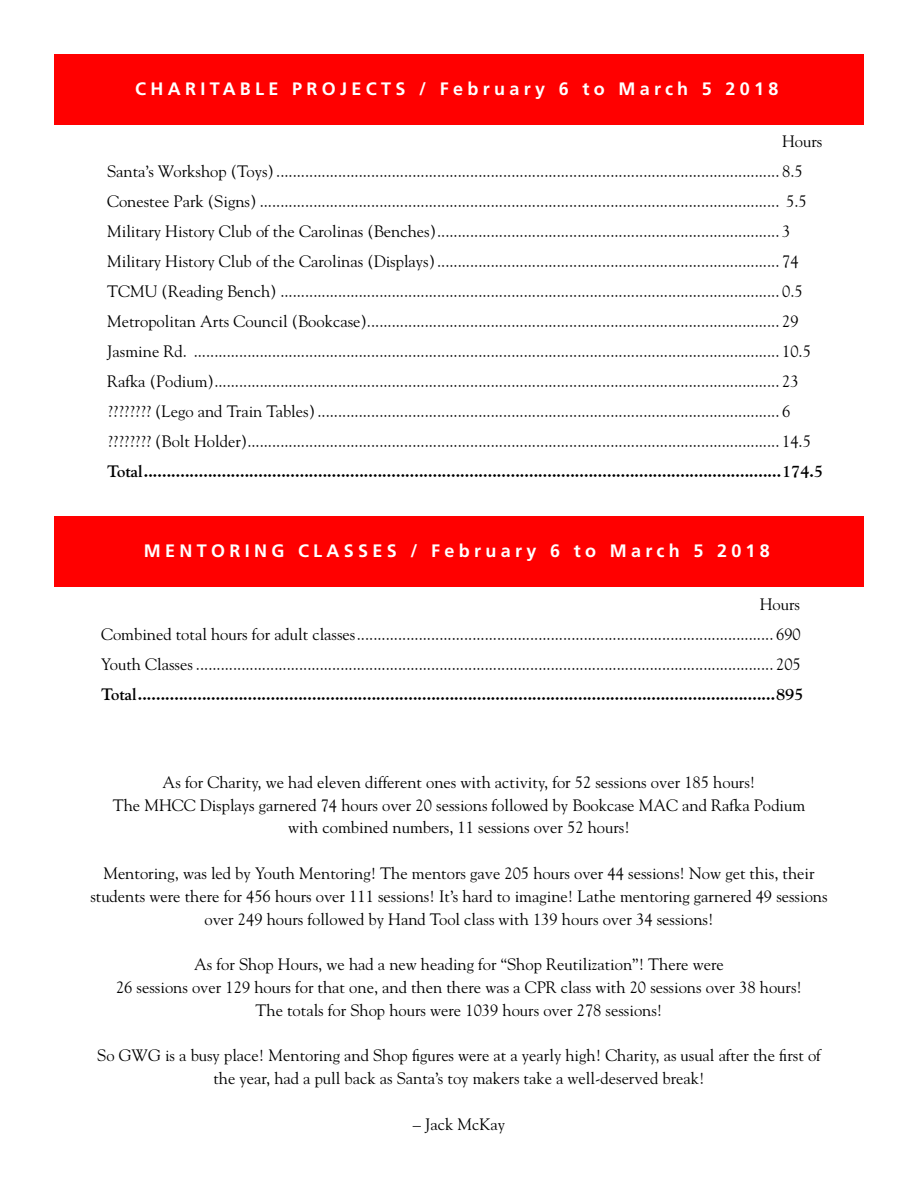
<style>
.page{position:relative;width:918px;height:1188px;background:#fff}
.page>*{position:absolute;margin:0;border:0;box-sizing:border-box;transform-origin:0 0}
.t1{font:700 18px "Frutiger LT Std";letter-spacing:.24em;color:#fff}
.t2{font:16.5px/30px "Goudy Std";color:#000;text-align:center}
.t3{font:700 16.5px "Goudy Std";color:#000}
</style>
<div class="page">
<div style="left:54px;top:54px;width:810px;height:70px;background:#f00"></div>
<div style="left:54px;top:516px;width:810px;height:70px;background:#f00"></div>
<p class="t1" style="left:135px;top:78px;width:645px">CHARITABLE PROJECTS / February 6 to March 5 2018</p>
<p class="t2" style="left:107px;top:156px;width:705px;text-align:left">Santa’s Workshop (Toys).......................................................................................................................... 8.5<br>Conestee Park (Signs) .............................................................................................................................. 5.5<br>Military History Club of the Carolinas (Benches)................................................................................... 3<br>Military History Club of the Carolinas (Displays)................................................................................... 74<br>TCMU (Reading Bench) ......................................................................................................................... 0.5<br>Metropolitan Arts Council (Bookcase).................................................................................................... 29<br>Jasmine Rd. .............................................................................................................................................. 10.5<br>Rafka (Podium)......................................................................................................................................... 23 ???????? (Lego and Train Tables)................................................................................................................ 6 ???????? (Bolt Holder)................................................................................................................................. 14.5</p>
<p class="t3" style="left:107px;top:461px;width:718px">Total...........................................................................................................................................174.5</p>
<p class="t1" style="left:144px;top:540px;width:628px">MENTORING CLASSES / February 6 to March 5 2018</p>
<p class="t2" style="left:101px;top:589px;width:701px;text-align:justify;text-indent:659px">Hours Combined total hours for adult classes..................................................................................................... 690<br>Youth Classes ............................................................................................................................................ 205</p>
<p class="t3" style="left:101px;top:684px;width:704px">Total...........................................................................................................................................895</p>
<p class="t2" style="left:113px;top:770px;width:694px;line-height:22.8px">As for Charity, we had eleven different ones with activity, for 52 sessions over 185 hours!<br>The MHCC Displays garnered 74 hours over 20 sessions followed by Bookcase MAC and Rafka Podium with combined numbers, 11 sessions over 52 hours!</p>
<p class="t2" style="left:90px;top:862px;width:739px;line-height:22.8px">Mentoring, was led by Youth Mentoring! The mentors gave 205 hours over 44 sessions! Now get this, their students were there for 456 hours over 111 sessions! It’s hard to imagine! Lathe mentoring garnered 49 sessions over 249 hours followed by Hand Tool class with 139 hours over 34 sessions!</p>
<p class="t2" style="left:116px;top:953px;width:688px;line-height:22.8px">As for Shop Hours, we had a new heading for “Shop Reutilization”! There were<br>26 sessions over 129 hours for that one, and then there was a CPR class with 20 sessions over 38 hours!<br>The totals for Shop hours were 1039 hours over 278 sessions!</p>
<p class="t2" style="left:97px;top:1044px;width:725px;line-height:22.8px">So GWG is a busy place! Mentoring and Shop figures were at a yearly high! Charity, as usual after the first of the year, had a pull back as Santa’s toy makers take a well-deserved break!</p>
<p class="t2" style="left:413px;top:1109px;width:94px">– Jack McKay</p>
</div>
